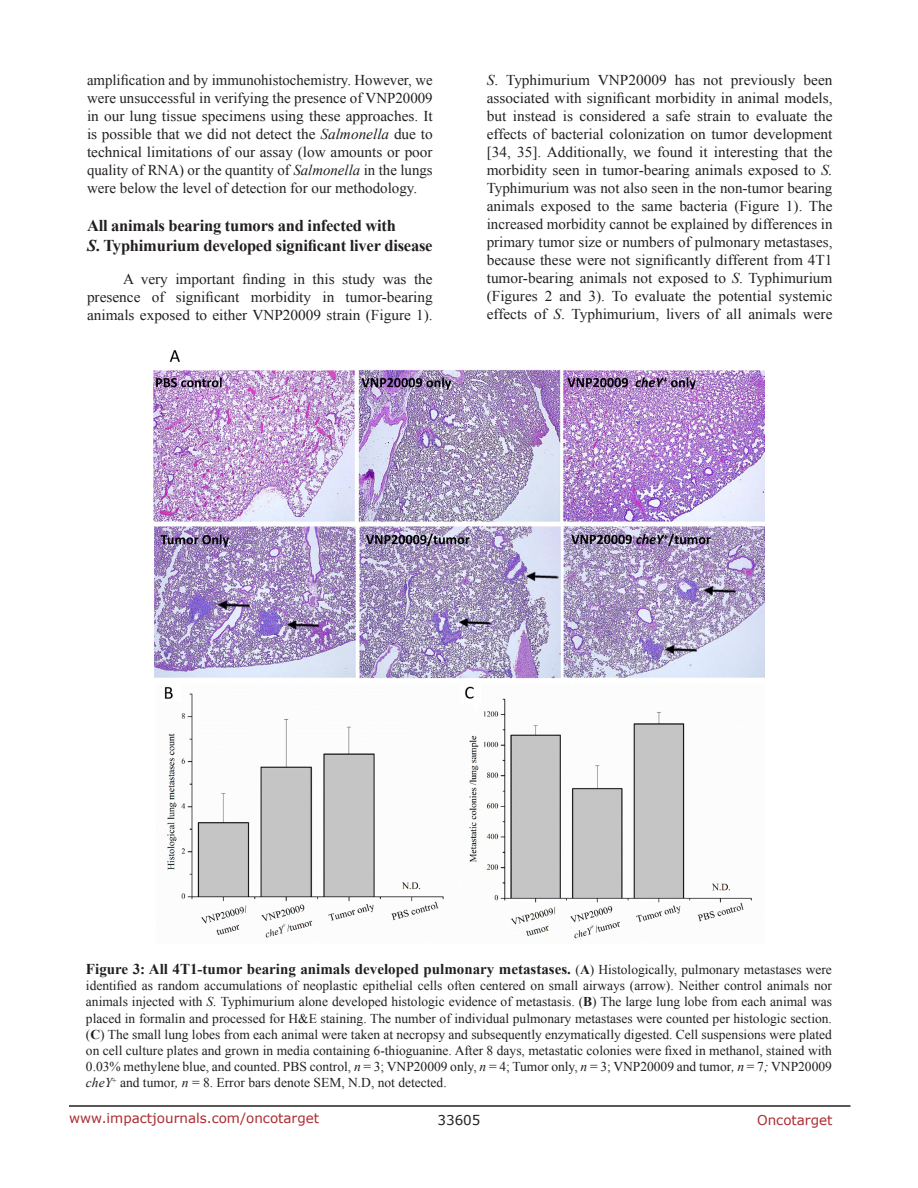
<style>
.page{position:relative;width:918px;height:1188px;background:#fff}
.page>*{position:absolute;margin:0;border:0;box-sizing:border-box;transform-origin:0 0}
.SubHeading_middle{font:700 16.5px/19.8px "Times New Roman";letter-spacing:-.015em;color:#231f20}
.BodyText{font:15px/18px "Times New Roman";color:#231f20;text-align:justify}
.FigureText{font:700 15px "Times New Roman";color:#231f20}
.FigureText-2{font:13.5px/16.2px "Times New Roman";color:#231f20;text-align:justify}
.t1{font:13.5px "Verdana";color:#ac2b31}
.t2{font:13.5px "Verdana";color:#231f20}
.s1{font-style:italic}
.s2{font-weight:400;font-size:13.5px}
.s3{font-size:13.5px}
.s4{font-weight:700}
</style>
<div class="page">
<hr style="left:69px;top:1105px;width:781px;height:2px;background:#231f20">
<img style="left:153px;top:351px;width:612px;height:588px">
<p class="BodyText" style="left:87px;top:71px;width:347px">amplification and by immunohistochemistry. However, we were unsuccessful in verifying the presence of VNP20009 in our lung tissue specimens using these approaches. It is possible that we did not detect the <span class="s1">Salmonella</span> due to technical limitations of our assay (low amounts or poor quality of RNA) or the quantity of <span class="s1">Salmonella</span> in the lungs were below the level of detection for our methodology.</p>
<p class="SubHeading_middle" style="left:87px;top:215px;width:347px">All animals bearing tumors and infected with<br><span class="s1">S</span>. Typhimurium developed significant liver disease</p>
<p class="BodyText" style="left:87px;top:270px;width:347px;text-indent:36px">A very important finding in this study was the presence of significant morbidity in tumor-bearing animals exposed to either VNP20009 strain (Figure 1).</p>
<p class="BodyText" style="left:487px;top:71px;width:347px"><span class="s1">S</span>. Typhimurium VNP20009 has not previously been associated with significant morbidity in animal models, but instead is considered a safe strain to evaluate the effects of bacterial colonization on tumor development [34, 35]. Additionally, we found it interesting that the morbidity seen in tumor-bearing animals exposed to <span class="s1">S.<br></span>Typhimurium was not also seen in the non-tumor bearing animals exposed to the same bacteria (Figure 1). The increased morbidity cannot be explained by differences in primary tumor size or numbers of pulmonary metastases, because these were not significantly different from 4T1 tumor-bearing animals not exposed to <span class="s1">S</span>. Typhimurium (Figures 2 and 3). To evaluate the potential systemic effects of <span class="s1">S</span>. Typhimurium, livers of all animals were</p>
<p class="FigureText" style="left:86px;top:959px;width:747px">Figure 3: All 4T1-tumor bearing animals developed pulmonary metastases. <span class="s2">(</span><span class="s3">A</span><span class="s2">) Histologically, pulmonary metastases were</span></p>
<p class="FigureText-2" style="left:86px;top:977px;width:748px">identified as random accumulations of neoplastic epithelial cells often centered on small airways (arrow). Neither control animals nor animals injected with <span class="s1">S.</span> Typhimurium alone developed histologic evidence of metastasis. (<span class="s4">B</span>) The large lung lobe from each animal was placed in formalin and processed for H&amp;E staining. The number of individual pulmonary metastases were counted per histologic section. (<span class="s4">C</span>) The small lung lobes from each animal were taken at necropsy and subsequently enzymatically digested. Cell suspensions were plated on cell culture plates and grown in media containing 6-thioguanine. After 8 days, metastatic colonies were fixed in methanol, stained with 0.03% methylene blue, and counted. PBS control, <span class="s1">n</span> = 3; VNP20009 only, <span class="s1">n</span> = 4; Tumor only, <span class="s1">n</span> = 3; VNP20009 and tumor<span class="s1">, n</span> = 7<span class="s1">;</span> VNP20009 <span class="s1">cheY</span><sup>+</sup> and tumor<span class="s1">, n</span> = 8. Error bars denote SEM, N.D, not detected.</p>
<p class="t1" style="left:69px;top:1109px;width:252px">www.impactjournals.com/oncotarget</p>
<p class="t2" style="left:438px;top:1111px;width:44px">33605</p>
<p class="t1" style="left:757px;top:1111px;width:77px">Oncotarget</p>
</div>
